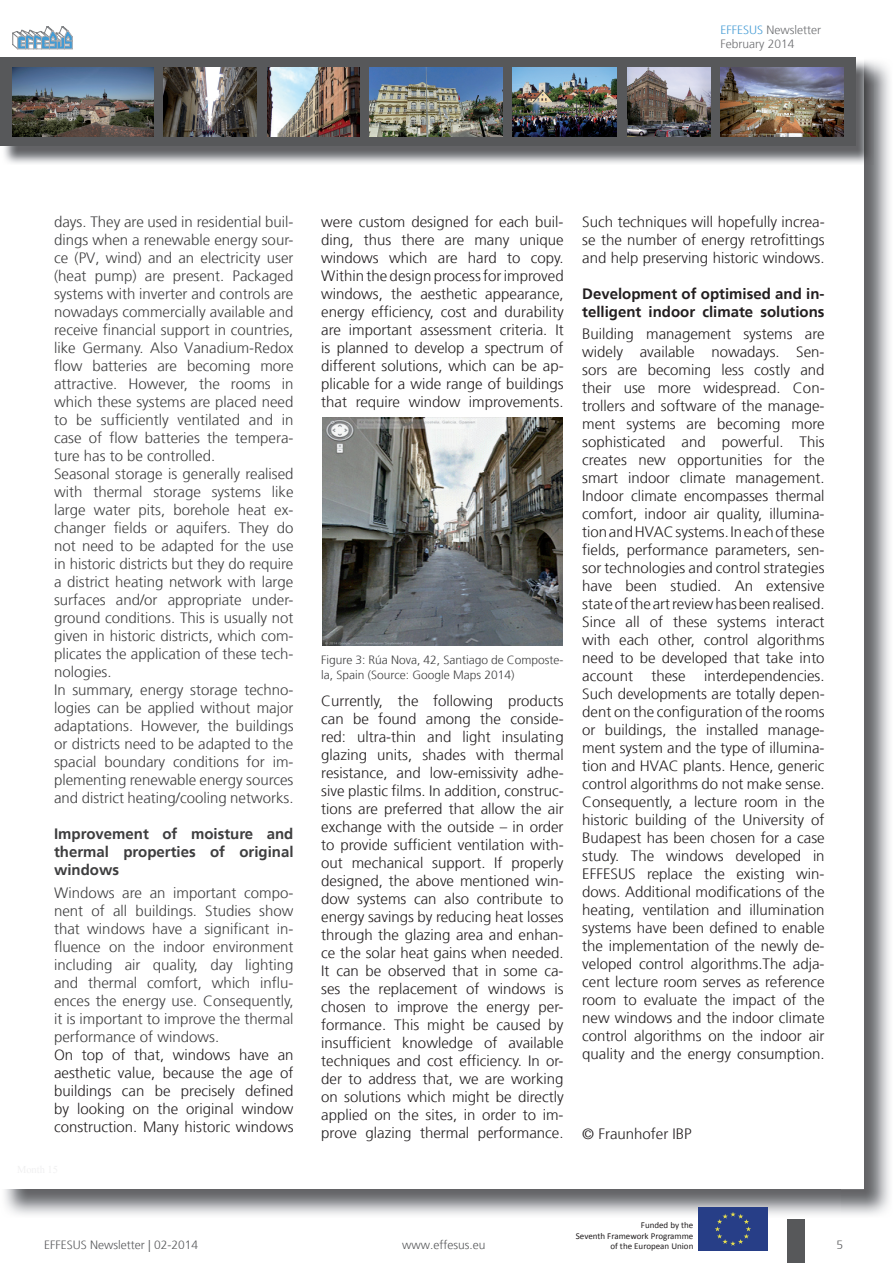
<style>
.page{position:relative;width:893px;height:1263px;background:#fff}
.page>*{position:absolute;margin:0;border:0;box-sizing:border-box;transform-origin:0 0}
.t1{font:300 15px/18px "Frutiger";color:#231f20;text-align:justify}
.t2{font:300 15px/18px "Frutiger";color:#3e3e3f}
.t3{font:700 15px/18px "Frutiger";color:#231f20}
.t4{font:700 15px/18px "Frutiger";color:#3e3e3f;text-align:justify}
.t5{font:300 12px/14.4px "Frutiger";color:#3e3e3f}
.t6{font:300 12px "Frutiger";color:#57585a}
.t7{font:300 12px/14.4px "Frutiger";color:#6c6d70}
.t8{font:9px/10.8px "Calibri";color:#231f20;text-align:right}
.s1{color:#429ad4}
</style>
<div class="page">
<img style="left:840px;top:62px;width:50px;height:1153px">
<img style="left:4px;top:1189px;width:836px;height:29px">
<div style="left:0;top:57px;width:864px;height:1132px;background:#fff"></div>
<div style="left:787px;top:1220px;width:17px;height:43px;background:#57585a"></div>
<img style="left:4px;top:59px;width:870px;height:106px">
<div style="left:0;top:57px;width:855px;height:89px;background:#57585a"></div>
<img style="left:13px;top:68px;width:140px;height:69px">
<img style="left:164px;top:68px;width:92px;height:68px">
<img style="left:267px;top:68px;width:93px;height:68px">
<img style="left:370px;top:68px;width:132px;height:68px">
<img style="left:512px;top:68px;width:104px;height:68px">
<img style="left:627px;top:68px;width:83px;height:68px">
<img style="left:720px;top:68px;width:123px;height:68px">
<svg style="left:12px;top:26px;width:61px;height:24px"></svg>
<img style="left:699px;top:1208px;width:68px;height:42px">
<img style="left:323px;top:417px;width:239px;height:229px">
<p class="t7" style="left:720px;top:23px;width:102px"><span class="s1">EFFESUS</span> Newsletter<br>February 2014</p>
<p class="t2" style="left:54px;top:213px;width:241px">days. They are used in residential buil&shy;dings when a renewable energy sour&shy;ce (PV, wind) and an electricity user (heat pump) are present. Packaged systems with inverter and controls are nowadays commercially available and receive financial support in countries, like Germany. Also Vanadium-Redox flow batteries are becoming more attractive. However, the rooms in which these systems are placed need to be sufficiently ventilated and in case of flow batteries the tempera&shy;ture has to be controlled.<br>Seasonal storage is generally realised with thermal storage systems like large water pits, borehole heat ex&shy;changer fields or aquifers. They do not need to be adapted for the use in historic districts but they do require a district heating network with large surfaces and/or appropriate under&shy;ground conditions. This is usually not given in historic districts, which com&shy;plicates the application of these tech&shy;nologies.<br>In summary, energy storage techno&shy;logies can be applied without major adaptations. However, the buildings or districts need to be adapted to the spacial boundary conditions for im&shy;plementing renewable energy sources and district heating/cooling networks.</p>
<p class="t4" style="left:54px;top:825px;width:241px">Improvement of moisture and thermal properties of original windows</p>
<p class="t2" style="left:54px;top:884px;width:241px;text-align:justify">Windows are an important compo&shy;nent of all buildings. Studies show that windows have a significant in&shy;fluence on the indoor environment including air quality, day lighting and thermal comfort, which influ&shy;ences the energy use. Consequently, it is important to improve the thermal performance of windows.</p>
<p class="t1" style="left:54px;top:1046px;width:241px">On top of that, windows have an aesthetic value, because the age of buildings can be precisely defined by looking on the original window construction. Many historic windows</p>
<p class="t1" style="left:321px;top:213px;width:244px">were custom designed for each buil&shy;ding, thus there are many unique windows which are hard to copy.<br>Within the design process for improved windows, the aesthetic appearance, energy efficiency, cost and durability are important assessment criteria. It is planned to develop a spectrum of different solutions, which can be ap&shy;plicable for a wide range of buildings that require window improvements.</p>
<p class="t5" style="left:321px;top:653px;width:244px">Figure 3: Rúa Nova, 42, Santiago de Composte&shy;la, Spain (Source: Google Maps 2014)</p>
<p class="t1" style="left:321px;top:692px;width:244px">Currently, the following products can be found among the conside&shy;red: ultra-thin and light insulating glazing units, shades with thermal resistance, and low-emissivity adhe&shy;sive plastic films. In addition, construc&shy;tions are preferred that allow the air exchange with the outside – in order to provide sufficient ventilation with&shy;out mechanical support. If properly designed, the above mentioned win&shy;dow systems can also contribute to energy savings by reducing heat losses through the glazing area and enhan&shy;ce the solar heat gains when needed.<br>It can be observed that in some ca&shy;ses the replacement of windows is chosen to improve the energy per&shy;formance. This might be caused by insufficient knowledge of available techniques and cost efficiency. In or&shy;der to address that, we are working on solutions which might be directly applied on the sites, in order to im&shy;prove glazing thermal performance.</p>
<p class="t1" style="left:582px;top:213px;width:244px">Such techniques will hopefully increa&shy;se the number of energy retrofittings and help preserving historic windows.</p>
<p class="t3" style="left:582px;top:285px;width:244px">Development of optimised and in&shy;telligent indoor climate solutions</p>
<p class="t1" style="left:582px;top:325px;width:244px">Building management systems are widely available nowadays. Sen&shy;sors are becoming less costly and their use more widespread. Con&shy;trollers and software of the manage&shy;ment systems are becoming more sophisticated and powerful. This creates new opportunities for the smart indoor climate management.<br>Indoor climate encompasses thermal comfort, indoor air quality, illumina&shy;tion and HVAC systems. In each of these fields, performance parameters, sen&shy;sor technologies and control strategies have been studied. An extensive state of the art review has been realised.<br>Since all of these systems interact with each other, control algorithms need to be developed that take into account these interdependencies.<br>Such developments are totally depen&shy;dent on the configuration of the rooms or buildings, the installed manage&shy;ment system and the type of illumina&shy;tion and HVAC plants. Hence, generic control algorithms do not make sense.<br>Consequently, a lecture room in the historic building of the University of Budapest has been chosen for a case study. The windows developed in EFFESUS replace the existing win&shy;dows. Additional modifications of the heating, ventilation and illumination systems have been defined to enable the implementation of the newly de&shy;veloped control algorithms.The adja&shy;cent lecture room serves as reference room to evaluate the impact of the new windows and the indoor climate control algorithms on the indoor air quality and the energy consumption.</p>
<p class="t1" style="left:582px;top:1125px;width:111px">© Fraunhofer IBP</p>
<p class="t8" style="left:576px;top:1219px;width:119px">Funded by the<br>Seventh Framework Programme of the European Union</p>
<p class="t6" style="left:44px;top:1238px;width:156px">EFFESUS Newsletter | 02-2014</p>
<p class="t6" style="left:402px;top:1238px;width:85px">www.effesus.eu</p>
<p class="t6" style="left:836px;top:1238px;width:8px">5</p>
</div>
